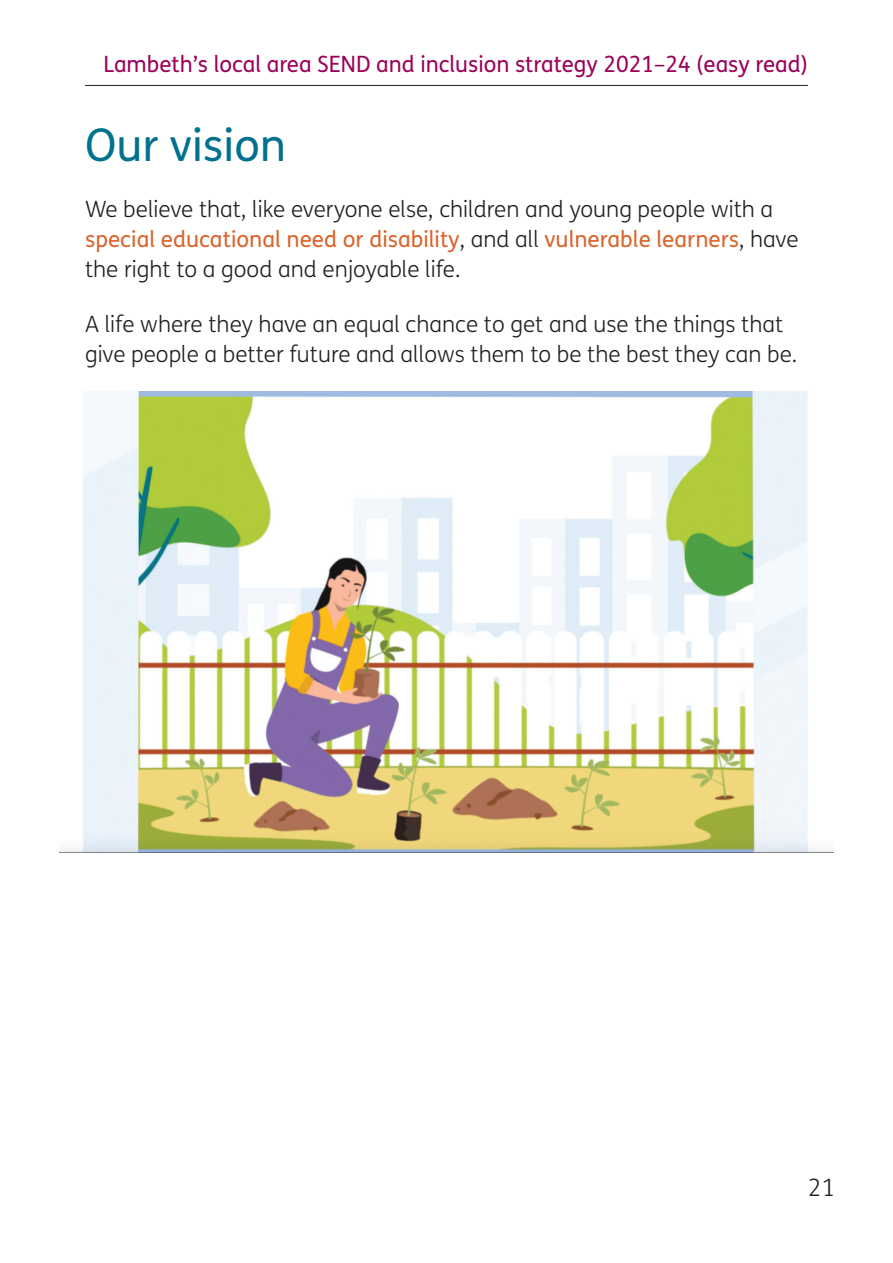
<style>
.page{position:relative;width:893px;height:1263px;background:#fff}
.page>*{position:absolute;margin:0;border:0;box-sizing:border-box;transform-origin:0 0}
.t1{font:45px "FS Me";color:#00718e}
.t2{font:300 24px "FS Me";color:#231f20}
.t3{font:300 22.5px/30px "FS Me";color:#231f20}
.t4{font:22.5px "FS Me";color:#9c0159}
.s1{font-weight:400;color:#db632b}
</style>
<div class="page">
<hr style="left:85px;top:85px;width:723px;height:1px;background:#231f20">
<img style="left:60px;top:392px;width:773px;height:460px">
<p class="t4" style="left:104px;top:49px;width:706px">Lambeth’s local area SEND and inclusion strategy 2021–24 (easy read)</p>
<h1 class="t1" style="left:85px;top:115px;width:203px">Our vision</h1>
<p class="t3" style="left:85px;top:193px;width:715px">We believe that, like everyone else, children and young people with a <span class="s1">special educational need or disability</span>, and all <span class="s1">vulnerable learners</span>, have the right to a good and enjoyable life.</p>
<p class="t3" style="left:85px;top:309px;width:714px">A life where they have an equal chance to get and use the things that give people a better future and allows them to be the best they can be.</p>
<p class="t2" style="left:808px;top:1171px;width:29px">21</p>
</div>
